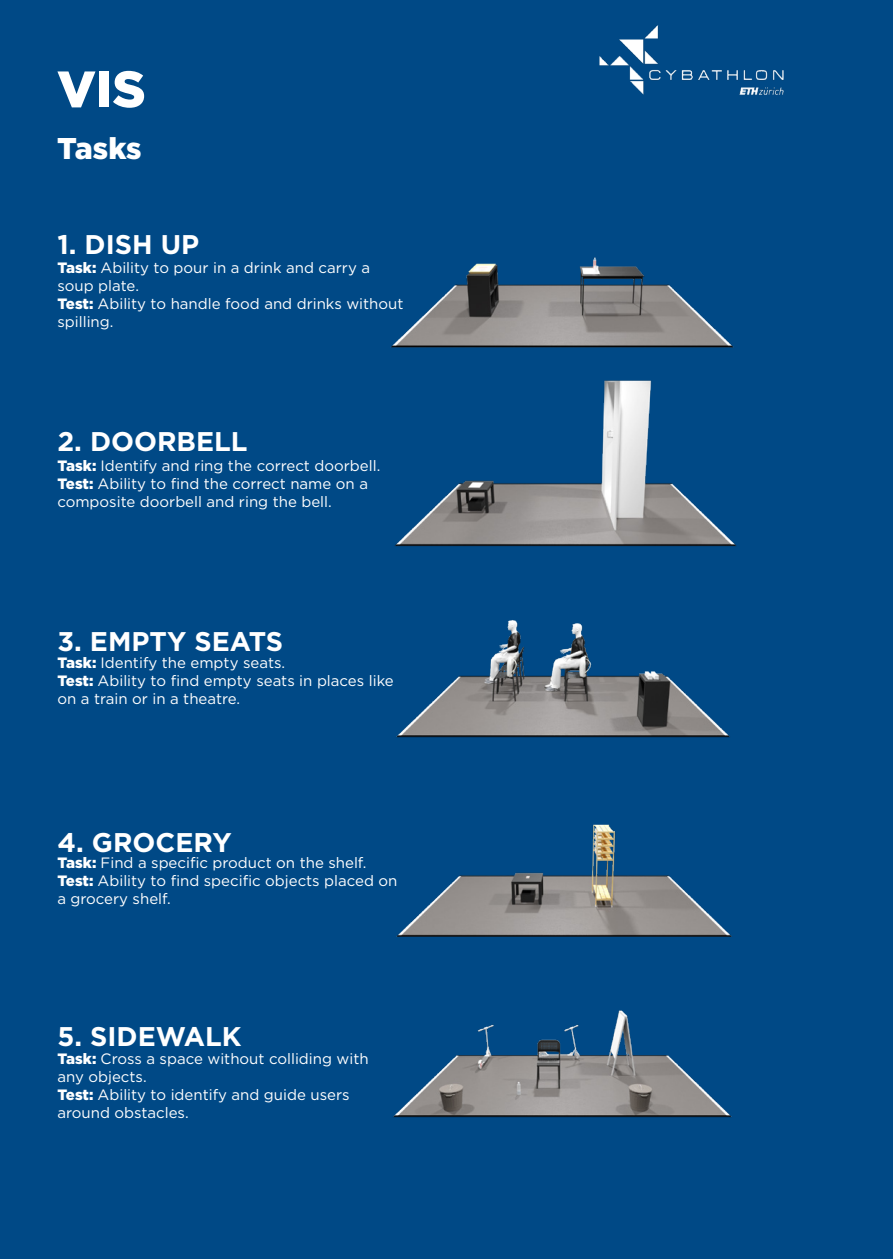
<style>
.page{position:relative;width:893px;height:1259px;background:#fff}
.page>*{position:absolute;margin:0;border:0;box-sizing:border-box;transform-origin:0 0}
.t1{font:900 51px "Gotham";color:#fff}
.t2{font:900 30px "Gotham";letter-spacing:-.005em;color:#fff}
.t3{font:700 27px "Gotham";color:#fff}
.t4{font:15px/18px "Gotham";color:#fff}
.s1{font-weight:900}
</style>
<div class="page">
<div style="left:0;top:0;width:892px;height:1259px;background:#004986"></div>
<img style="left:599px;top:25px;width:185px;height:70px">
<img style="left:390px;top:257px;width:344px;height:91px">
<img style="left:394px;top:380px;width:343px;height:167px">
<img style="left:396px;top:620px;width:334px;height:118px">
<img style="left:412px;top:824px;width:304px;height:97px">
<img style="left:393px;top:921px;width:339px;height:197px">
<p class="t1" style="left:57px;top:54px;width:90px">VIS</p>
<p class="t2" style="left:57px;top:128px;width:86px">Tasks</p>
<p class="t3" style="left:57px;top:226px;width:143px">1. DISH UP</p>
<p class="t4" style="left:57px;top:258px;width:314px"><span class="s1">Task:</span> Ability to pour in a drink and carry a soup plate.</p>
<p class="t4" style="left:57px;top:294px;width:348px"><span class="s1">Test:</span> Ability to handle food and drinks without spilling.</p>
<p class="t3" style="left:57px;top:423px;width:192px">2. DOORBELL</p>
<p class="t4" style="left:57px;top:456px;width:324px"><span class="s1">Task:</span> Identify and ring the correct doorbell.</p>
<p class="t4" style="left:57px;top:474px;width:312px"><span class="s1">Test:</span> Ability to find the correct name on a composite doorbell and ring the bell.</p>
<p class="t3" style="left:57px;top:623px;width:227px">3. EMPTY SEATS</p>
<p class="t4" style="left:57px;top:653px;width:229px"><span class="s1">Task:</span> Identify the empty seats.</p>
<p class="t4" style="left:57px;top:671px;width:338px"><span class="s1">Test:</span> Ability to find empty seats in places like on a train or in a theatre.</p>
<p class="t3" style="left:57px;top:824px;width:176px">4. GROCERY</p>
<p class="t4" style="left:57px;top:853px;width:311px"><span class="s1">Task:</span> Find a specific product on the shelf.</p>
<p class="t4" style="left:57px;top:871px;width:342px"><span class="s1">Test:</span> Ability to find specific objects placed on a grocery shelf.</p>
<p class="t3" style="left:57px;top:1018px;width:186px">5. SIDEWALK</p>
<p class="t4" style="left:57px;top:1049px;width:313px"><span class="s1">Task:</span> Cross a space without colliding with any objects.</p>
<p class="t4" style="left:57px;top:1085px;width:294px"><span class="s1">Test:</span> Ability to identify and guide users around obstacles.</p>
</div>
